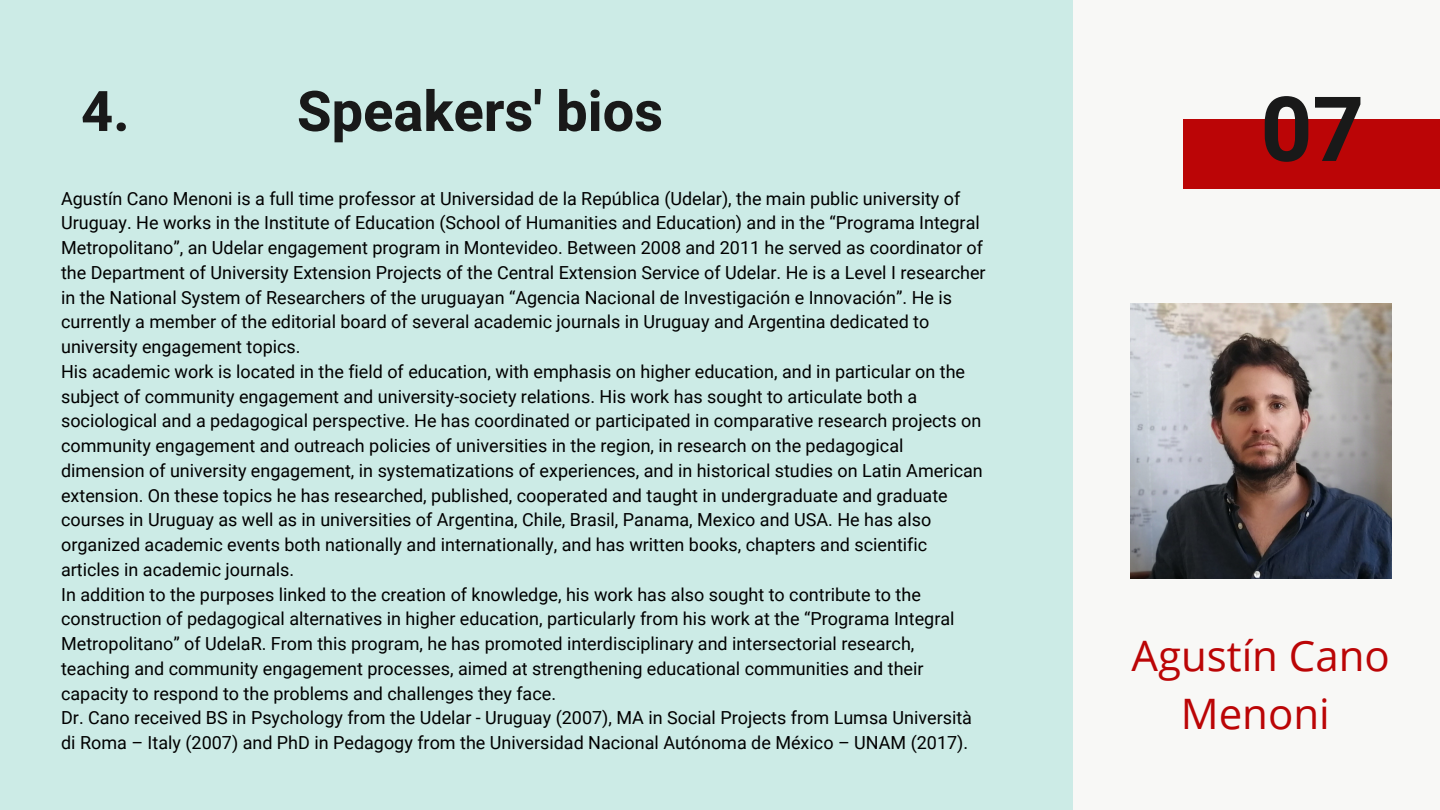
<style>
.page{position:relative;width:1440px;height:810px;background:#f8f8f6}
.page>*{position:absolute;margin:0;border:0;box-sizing:border-box;transform-origin:0 0}
.t1{font:700 90px "Heebo";color:#191919}
.t2{font:700 56px "Heebo";color:#191919}
.t3{font:42px/58.5px "Open Sans";color:#bb0506;text-align:center}
.t4{font:18px/24.8px "Roboto";color:#000}
</style>
<div class="page">
<div style="left:1183px;top:119px;width:257px;height:70px;background:#bb0506"></div>
<div style="left:0;top:0;width:1072px;height:810px;background:#ccebe6"></div>
<img style="left:1130px;top:304px;width:262px;height:275px">
<p class="t2" style="left:81px;top:72px;width:50px">4.</p>
<p class="t2" style="left:297px;top:72px;width:368px">Speakers' bios</p>
<p class="t4" style="left:61px;top:186px;width:926px">Agustín Cano Menoni is a full time professor at Universidad de la República (Udelar), the main public university of Uruguay. He works in the Institute of Education (School of Humanities and Education) and in the “Programa Integral Metropolitano”, an Udelar engagement program in Montevideo. Between 2008 and 2011 he served as coordinator of the Department of University Extension Projects of the Central Extension Service of Udelar. He is a Level I researcher in the National System of Researchers of the uruguayan “Agencia Nacional de Investigación e Innovación”. He is currently a member of the editorial board of several academic journals in Uruguay and Argentina dedicated to university engagement topics.</p>
<p class="t4" style="left:61px;top:359px;width:923px">His academic work is located in the field of education, with emphasis on higher education, and in particular on the subject of community engagement and university-society relations. His work has sought to articulate both a sociological and a pedagogical perspective. He has coordinated or participated in comparative research projects on community engagement and outreach policies of universities in the region, in research on the pedagogical dimension of university engagement, in systematizations of experiences, and in historical studies on Latin American extension. On these topics he has researched, published, cooperated and taught in undergraduate and graduate courses in Uruguay as well as in universities of Argentina, Chile, Brasil, Panama, Mexico and USA. He has also organized academic events both nationally and internationally, and has written books, chapters and scientific articles in academic journals.</p>
<p class="t4" style="left:61px;top:582px;width:895px">In addition to the purposes linked to the creation of knowledge, his work has also sought to contribute to the construction of pedagogical alternatives in higher education, particularly from his work at the “Programa Integral Metropolitano” of UdelaR. From this program, he has promoted interdisciplinary and intersectorial research, teaching and community engagement processes, aimed at strengthening educational communities and their capacity to respond to the problems and challenges they face.</p>
<p class="t4" style="left:61px;top:706px;width:909px">Dr. Cano received BS in Psychology from the Udelar - Uruguay (2007), MA in Social Projects from Lumsa Università di Roma – Italy (2007) and PhD in Pedagogy from the Universidad Nacional Autónoma de México – UNAM (2017).</p>
<p class="t1" style="left:1261px;top:67px;width:105px">07</p>
<p class="t3" style="left:1132px;top:625px;width:260px">Agustín Cano<br>Menoni</p>
</div>
